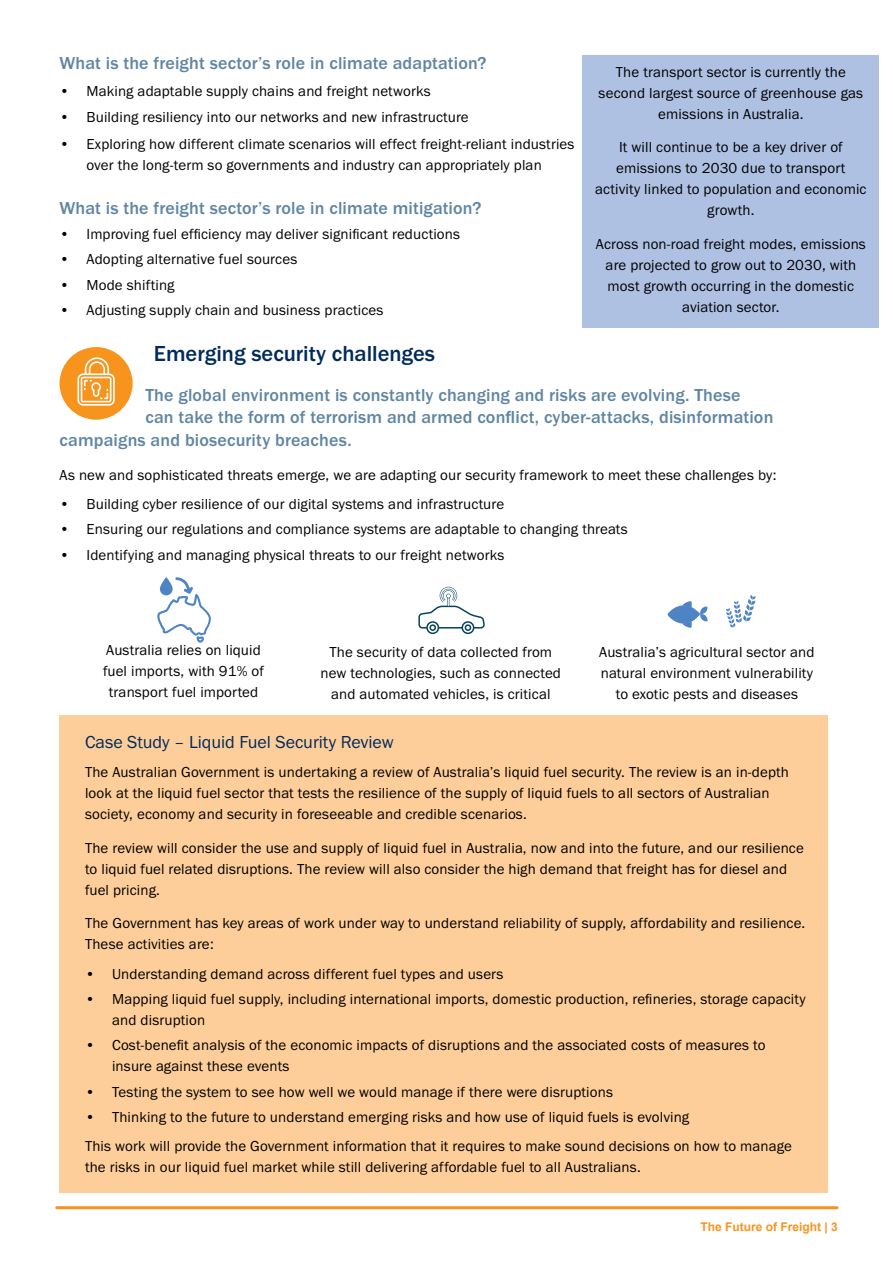
<style>
.page{position:relative;width:893px;height:1263px;background:#fff}
.page>*{position:absolute;margin:0;border:0;box-sizing:border-box;transform-origin:0 0}
.Header_Titile{font:500 22.5px "Franklin Gothic URW";color:#002b5c}
.Intro_para{font:500 18px "Franklin Gothic URW";letter-spacing:.01em;color:#5f85a3}
.Head_sub_heading{font:18px "Franklin Gothic URW Boo";color:#002b5c}
.Body_Copy{font:15px/21px "Franklin Gothic URW Boo";letter-spacing:.01em;color:#000;text-align:center}
.t1{font:700 12px "Arial";color:#f7941e}
</style>
<div class="page">
<hr style="left:57px;top:1206px;width:780px;height:3px;background:#f7941e">
<div style="left:583px;top:56px;width:296px;height:272px;background:#afc1e3"></div>
<div style="left:426px;top:621px;width:13px;height:13px;border:2px solid #05445b;border-radius:50%"></div>
<div style="left:462px;top:622px;width:12px;height:11px;background:#f4f6f7;border-radius:50%"></div>
<div style="left:461px;top:621px;width:13px;height:13px;border:2px solid #05445b;border-radius:50%"></div>
<div style="left:465px;top:624px;width:6px;height:7px;border:2px solid #05445b;border-radius:50%"></div>
<div style="left:429px;top:624px;width:7px;height:7px;border:2px solid #05445b;border-radius:50%"></div>
<svg style="left:418px;top:587px;width:66px;height:43px"></svg>
<div style="left:60px;top:347px;width:73px;height:73px;background:#f7941e;border-radius:50%"></div>
<svg style="left:77px;top:357px;width:38px;height:49px"></svg>
<svg style="left:726px;top:595px;width:30px;height:33px"></svg>
<svg style="left:667px;top:601px;width:41px;height:27px"></svg>
<svg style="left:157px;top:577px;width:53px;height:66px"></svg>
<div style="left:60px;top:715px;width:768px;height:477px;background:#fece9a"></div>
<p class="Intro_para" style="left:60px;top:52px;width:429px">What is the freight sector’s role in climate adaptation?</p>
<p class="Body_Copy" style="left:60px;top:80px;width:373px">• Making adaptable supply chains and freight networks</p>
<p class="Body_Copy" style="left:60px;top:106px;width:411px">• Building resiliency into our networks and new infrastructure</p>
<p class="Body_Copy" style="left:60px;top:133px;width:517px">• Exploring how different climate scenarios will effect freight-reliant industries over the long-term so governments and industry can appropriately plan</p>
<p class="Intro_para" style="left:60px;top:197px;width:423px">What is the freight sector’s role in climate mitigation?</p>
<p class="Body_Copy" style="left:60px;top:223px;width:402px">• Improving fuel efficiency may deliver significant reductions</p>
<p class="Body_Copy" style="left:60px;top:249px;width:239px">• Adopting alternative fuel sources</p>
<p class="Body_Copy" style="left:60px;top:274px;width:117px">• Mode shifting</p>
<p class="Body_Copy" style="left:60px;top:299px;width:326px">• Adjusting supply chain and business practices</p>
<p class="Body_Copy" style="left:599px;top:61px;width:266px">The transport sector is currently the second largest source of greenhouse gas emissions in Australia.</p>
<p class="Body_Copy" style="left:595px;top:137px;width:273px">It will continue to be a key driver of emissions to 2030 due to transport activity linked to population and economic growth.</p>
<p class="Body_Copy" style="left:596px;top:233px;width:271px">Across non-road freight modes, emissions are projected to grow out to 2030, with most growth occurring in the domestic aviation sector.</p>
<p class="Header_Titile" style="left:154px;top:339px;width:283px">Emerging security challenges</p>
<p class="Intro_para" style="left:145px;top:384px;width:597px">The global environment is constantly changing and risks are evolving. These</p>
<p class="Intro_para" style="left:145px;top:406px;width:629px">can take the form of terrorism and armed conflict, cyber-attacks, disinformation</p>
<p class="Intro_para" style="left:60px;top:429px;width:294px">campaigns and biosecurity breaches.</p>
<p class="Body_Copy" style="left:60px;top:464px;width:718px">As new and sophisticated threats emerge, we are adapting our security framework to meet these challenges by:</p>
<p class="Body_Copy" style="left:60px;top:493px;width:446px">• Building cyber resilience of our digital systems and infrastructure</p>
<p class="Body_Copy" style="left:60px;top:518px;width:570px">• Ensuring our regulations and compliance systems are adaptable to changing threats</p>
<p class="Body_Copy" style="left:60px;top:544px;width:446px">• Identifying and managing physical threats to our freight networks</p>
<p class="Body_Copy" style="left:103px;top:639px;width:162px">Australia relies on liquid fuel imports, with 91% of transport fuel imported</p>
<p class="Body_Copy" style="left:321px;top:641px;width:242px">The security of data collected from new technologies, such as connected and automated vehicles, is critical</p>
<p class="Body_Copy" style="left:599px;top:641px;width:217px">Australia’s agricultural sector and natural environment vulnerability to exotic pests and diseases</p>
<p class="Head_sub_heading" style="left:85px;top:731px;width:310px">Case Study – Liquid Fuel Security Review</p>
<p class="Body_Copy" style="left:85px;top:761px;width:705px;text-align:left">The Australian Government is undertaking a review of Australia’s liquid fuel security. The review is an in-depth look at the liquid fuel sector that tests the resilience of the supply of liquid fuels to all sectors of Australian society, economy and security in foreseeable and credible scenarios.</p>
<p class="Body_Copy" style="left:85px;top:837px;width:720px;text-align:left">The review will consider the use and supply of liquid fuel in Australia, now and into the future, and our resilience to liquid fuel related disruptions. The review will also consider the high demand that freight has for diesel and fuel pricing.</p>
<p class="Body_Copy" style="left:85px;top:912px;width:722px;text-align:left">The Government has key areas of work under way to understand reliability of supply, affordability and resilience.<br>These activities are:</p>
<p class="Body_Copy" style="left:85px;top:963px;width:420px">• Understanding demand across different fuel types and users</p>
<p class="Body_Copy" style="left:112px;top:988px;width:695px;text-align:left;text-indent:-27px">• Mapping liquid fuel supply, including international imports, domestic production, refineries, storage capacity and disruption</p>
<p class="Body_Copy" style="left:112px;top:1034px;width:655px;text-align:left;text-indent:-27px">• Cost-benefit analysis of the economic impacts of disruptions and the associated costs of measures to insure against these events</p>
<p class="Body_Copy" style="left:85px;top:1081px;width:529px">• Testing the system to see how well we would manage if there were disruptions</p>
<p class="Body_Copy" style="left:85px;top:1106px;width:606px">• Thinking to the future to understand emerging risks and how use of liquid fuels is evolving</p>
<p class="Body_Copy" style="left:85px;top:1135px;width:708px;text-align:left">This work will provide the Government information that it requires to make sound decisions on how to manage the risks in our liquid fuel market while still delivering affordable fuel to all Australians.</p>
<p class="t1" style="left:700px;top:1218px;width:139px">The Future of Freight | 3</p>
</div>
